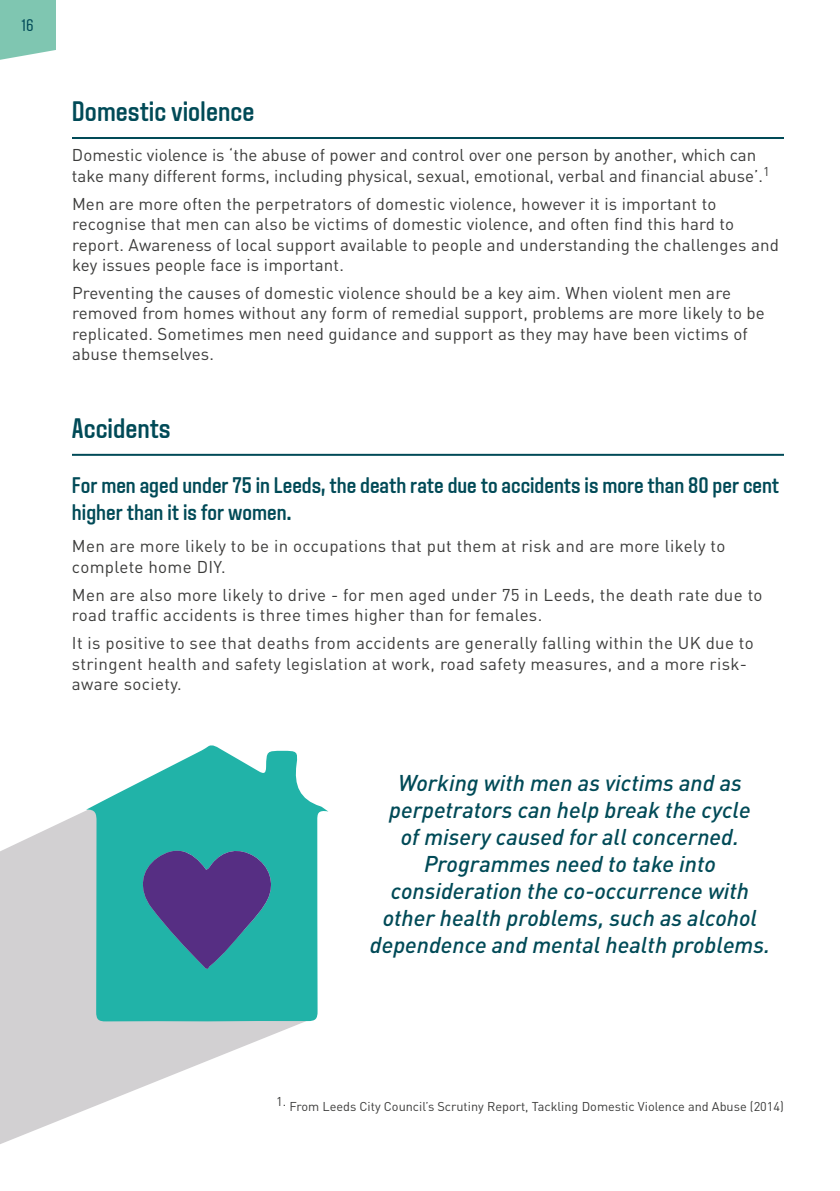
<style>
.page{position:relative;width:840px;height:1191px;background:#fff}
.page>*{position:absolute;margin:0;border:0;box-sizing:border-box;transform-origin:0 0}
.t1{font:500 28.2px "Aveny TLBU";color:#004a57}
.t2{font:italic 500 22.6px/27px "DIN";color:#004a57;text-align:center}
.t3{font:500 22.6px/27px "Aveny TLBU";color:#004a57}
.t4{font:17px/20.2px "DIN";letter-spacing:.01em;color:#3c3c3b}
.t5{font:17px "Aveny TLBU";color:#004a57}
.t6{font:12.6px "DIN";color:#3c3c3b}
</style>
<div class="page">
<svg style="left:0;top:0;width:56px;height:60px;background:#89cab7"></svg>
<hr style="left:72px;top:137px;width:711px;height:2px;background:#004a57">
<hr style="left:72px;top:454px;width:711px;height:2px;background:#004a57">
<svg style="left:0;top:811px;width:310px;height:333px;fill:#d2d0d2"></svg>
<svg style="left:86px;top:745px;width:242px;height:276px;fill:#21b3a8"></svg>
<svg style="left:138px;top:845px;width:137px;height:126px;background:#3f6793"></svg>
<p class="t5" style="left:22px;top:16px;width:13px">16</p>
<h1 class="t1" style="left:72px;top:95px;width:184px">Domestic violence</h1>
<p class="t4" style="left:72px;top:145px;width:699px">Domestic violence is ‘the abuse of power and control over one person by another, which can take many different forms, including physical, sexual, emotional, verbal and financial abuse’.<sup>1</sup></p>
<p class="t4" style="left:72px;top:193px;width:708px">Men are more often the perpetrators of domestic violence, however it is important to recognise that men can also be victims of domestic violence, and often find this hard to report. Awareness of local support available to people and understanding the challenges and key issues people face is important.</p>
<p class="t4" style="left:72px;top:282px;width:694px">Preventing the causes of domestic violence should be a key aim. When violent men are removed from homes without any form of remedial support, problems are more likely to be replicated. Sometimes men need guidance and support as they may have been victims of abuse themselves.</p>
<h1 class="t1" style="left:72px;top:412px;width:100px">Accidents</h1>
<h2 class="t3" style="left:72px;top:472px;width:708px">For men aged under 75 in Leeds, the death rate due to accidents is more than 80 per cent higher than it is for women.</h2>
<p class="t4" style="left:72px;top:536px;width:654px">Men are more likely to be in occupations that put them at risk and are more likely to complete home DIY.</p>
<p class="t4" style="left:72px;top:584px;width:691px">Men are also more likely to drive - for men aged under 75 in Leeds, the death rate due to road traffic accidents is three times higher than for females.</p>
<p class="t4" style="left:72px;top:633px;width:683px">It is positive to see that deaths from accidents are generally falling within the UK due to stringent health and safety legislation at work, road safety measures, and a more risk&shy;aware society.</p>
<p class="t2" style="left:369px;top:768px;width:401px">Working with men as victims and as perpetrators can help break the cycle<br>of misery caused for all concerned.<br>Programmes need to take into consideration the co-occurrence with other health problems, such as alcohol dependence and mental health problems.</p>
<p class="t6" style="left:276px;top:1098px;width:509px">1. From Leeds City Council’s Scrutiny Report, Tackling Domestic Violence and Abuse (2014)</p>
</div>
